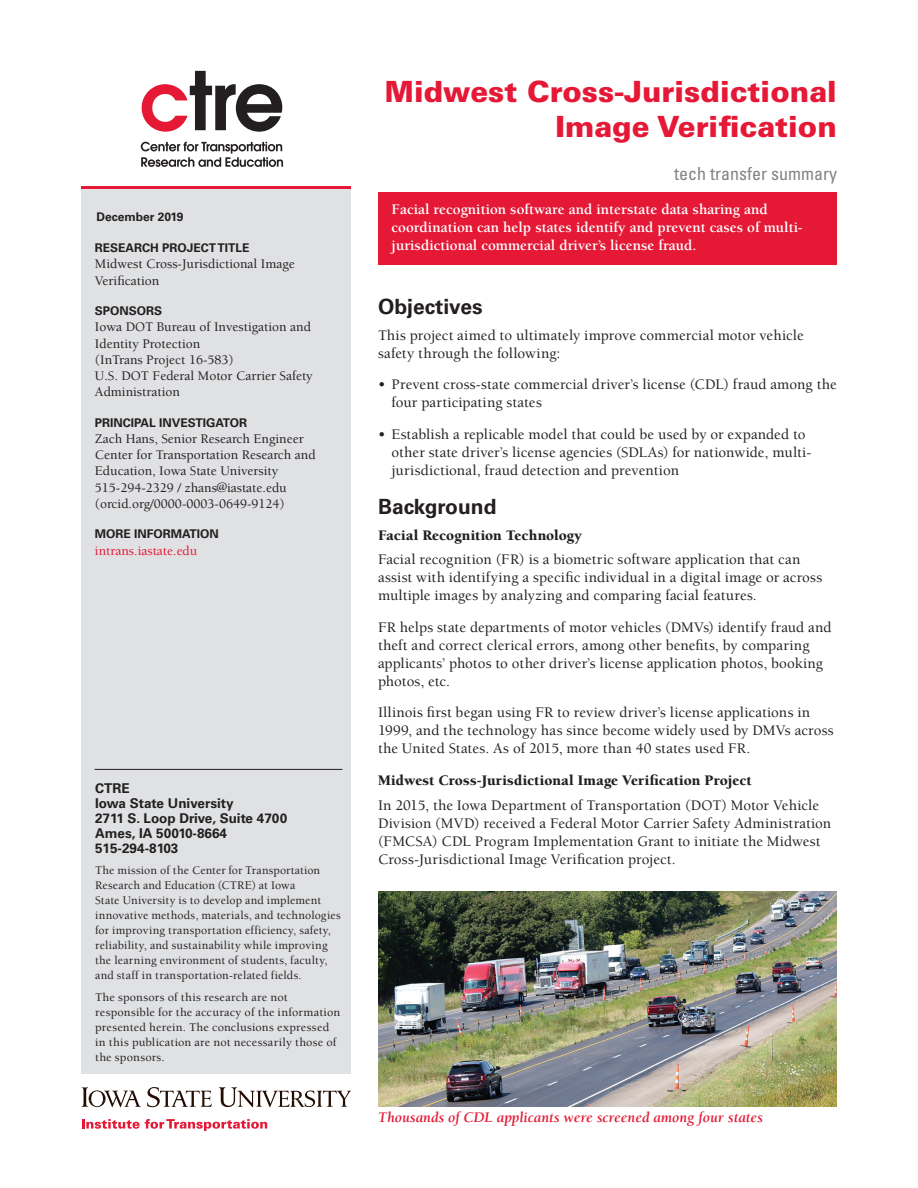
<style>
.page{position:relative;width:918px;height:1188px;background:#fff}
.page>*{position:absolute;margin:0;border:0;box-sizing:border-box;transform-origin:0 0}
.t1{font:900 29.25px/35.1px "Univers LT Std";color:#e51836;text-align:right}
.head_1{font:700 21px "Univers";color:#231f20}
.tech_transfer_summar{font:condensed 18px "Univers";color:#808285}
.Body_text{font:500 15px/18px "Berkeley";letter-spacing:.005em;color:#231f20}
.pullout_sentence{font:700 15px/18px "Berkeley Std";color:#fff}
.head_2{font:900 15px "Berkeley";letter-spacing:.01em;color:#231f20}
.t2{font:italic 700 15px "Berkeley";color:#e51836}
.info{font:500 13.5px/16.2px "Berkeley";color:#231f20}
.address{font:700 13.5px "Univers";color:#231f20}
.info-2{font:500 13.5px "Berkeley";color:#e51836}
.CTRE_summary{font:500 12px/15px "Berkeley";letter-spacing:.015em;color:#231f20}
.label{font:700 12px "Univers";color:#231f20}
.Date{font:700 12px "Univers";color:#231f20}
</style>
<div class="page">
<svg style="left:142px;top:71px;width:140px;height:61px"></svg>
<svg style="left:141px;top:142px;width:142px;height:25px"></svg>
<div style="left:378px;top:192px;width:459px;height:73px;background:#e51836"></div>
<div style="left:81px;top:186px;width:270px;height:888px;background:#e0e1e3"></div>
<hr style="left:81px;top:186px;width:270px;height:3px;background:#e51836">
<hr style="left:94px;top:769px;width:248px;height:1px;background:#231f20">
<svg style="left:82px;top:1087px;width:59px;height:20px"></svg>
<svg style="left:147px;top:1087px;width:65px;height:21px"></svg>
<svg style="left:219px;top:1087px;width:132px;height:20px"></svg>
<svg style="left:82px;top:1119px;width:185px;height:12px"></svg>
<img style="left:378px;top:891px;width:459px;height:216px">
<p class="Date" style="left:96px;top:210px;width:89px">December 2019</p>
<p class="label" style="left:95px;top:241px;width:156px">RESEARCH PROJECT TITLE</p>
<p class="info" style="left:95px;top:256px;width:201px">Midwest Cross-Jurisdictional Image<br>Verification</p>
<p class="label" style="left:95px;top:304px;width:69px">SPONSORS</p>
<p class="info" style="left:95px;top:319px;width:218px">Iowa DOT Bureau of Investigation and<br>Identity Protection</p>
<p class="info" style="left:95px;top:352px;width:140px">(InTrans Project 16-583)</p>
<p class="info" style="left:95px;top:368px;width:219px">U.S. DOT Federal Motor Carrier Safety<br>Administration</p>
<p class="label" style="left:95px;top:416px;width:154px">PRINCIPAL INVESTIGATOR</p>
<p class="info" style="left:95px;top:431px;width:210px">Zach Hans, Senior Research Engineer</p>
<p class="info" style="left:95px;top:447px;width:222px">Center for Transportation Research and<br>Education, Iowa State University</p>
<p class="info" style="left:95px;top:480px;width:193px">515-294-2329 / zhans@iastate.edu</p>
<p class="info" style="left:95px;top:496px;width:191px">(orcid.org/0000-0003-0649-9124)</p>
<p class="label" style="left:95px;top:527px;width:126px">MORE INFORMATION</p>
<p class="info-2" style="left:95px;top:543px;width:104px">intrans.iastate.edu</p>
<p class="address" style="left:95px;top:780px;width:36px">CTRE</p>
<p class="address" style="left:95px;top:795px;width:140px">Iowa State University</p>
<p class="address" style="left:95px;top:810px;width:194px">2711 S. Loop Drive, Suite 4700</p>
<p class="address" style="left:95px;top:825px;width:133px">Ames, IA 50010-8664</p>
<p class="address" style="left:95px;top:840px;width:85px">515-294-8103</p>
<p class="CTRE_summary" style="left:95px;top:863px;width:247px">The mission of the Center for Transportation Research and Education (CTRE) at Iowa<br>State University is to develop and implement innovative methods, materials, and technologies for improving transportation efficiency, safety, reliability, and sustainability while improving the learning environment of students, faculty, and staff in transportation-related fields.</p>
<p class="CTRE_summary" style="left:95px;top:990px;width:247px">The sponsors of this research are not responsible for the accuracy of the information presented herein. The conclusions expressed in this publication are not necessarily those of the sponsors.</p>
<p class="t1" style="left:385px;top:74px;width:454px">Midwest Cross-Jurisdictional<br>Image Verification</p>
<p class="tech_transfer_summar" style="left:674px;top:163px;width:164px">tech transfer summary</p>
<p class="pullout_sentence" style="left:392px;top:201px;width:412px">Facial recognition software and interstate data sharing and coordination can help states identify and prevent cases of multi&shy;jurisdictional commercial driver’s license fraud.</p>
<h1 class="head_1" style="left:378px;top:294px;width:106px">Objectives</h1>
<p class="Body_text" style="left:378px;top:327px;width:427px">This project aimed to ultimately improve commercial motor vehicle safety through the following:</p>
<p class="Body_text" style="left:392px;top:376px;width:447px;text-indent:-14px">• Prevent cross-state commercial driver’s license (CDL) fraud among the four participating states</p>
<p class="Body_text" style="left:392px;top:426px;width:421px;text-indent:-14px">• Establish a replicable model that could be used by or expanded to other state driver’s license agencies (SDLAs) for nationwide, multi&shy;jurisdictional, fraud detection and prevention</p>
<h1 class="head_1" style="left:378px;top:494px;width:120px">Background</h1>
<h2 class="head_2" style="left:378px;top:527px;width:206px">Facial Recognition Technology</h2>
<p class="Body_text" style="left:378px;top:551px;width:446px">Facial recognition (FR) is a biometric software application that can assist with identifying a specific individual in a digital image or across multiple images by analyzing and comparing facial features.</p>
<p class="Body_text" style="left:378px;top:619px;width:455px">FR helps state departments of motor vehicles (DMVs) identify fraud and theft and correct clerical errors, among other benefits, by comparing applicants’ photos to other driver’s license application photos, booking photos, etc.</p>
<p class="Body_text" style="left:378px;top:704px;width:457px">Illinois first began using FR to review driver’s license applications in<br>1999, and the technology has since become widely used by DMVs across the United States. As of 2015, more than 40 states used FR.</p>
<h2 class="head_2" style="left:378px;top:772px;width:375px">Midwest Cross-Jurisdictional Image Verification Project</h2>
<p class="Body_text" style="left:378px;top:796px;width:455px">In 2015, the Iowa Department of Transportation (DOT) Motor Vehicle Division (MVD) received a Federal Motor Carrier Safety Administration (FMCSA) CDL Program Implementation Grant to initiate the Midwest Cross-Jurisdictional Image Verification project.</p>
<p class="t2" style="left:378px;top:1110px;width:387px">Thousands of CDL applicants were screened among four states</p>
</div>
